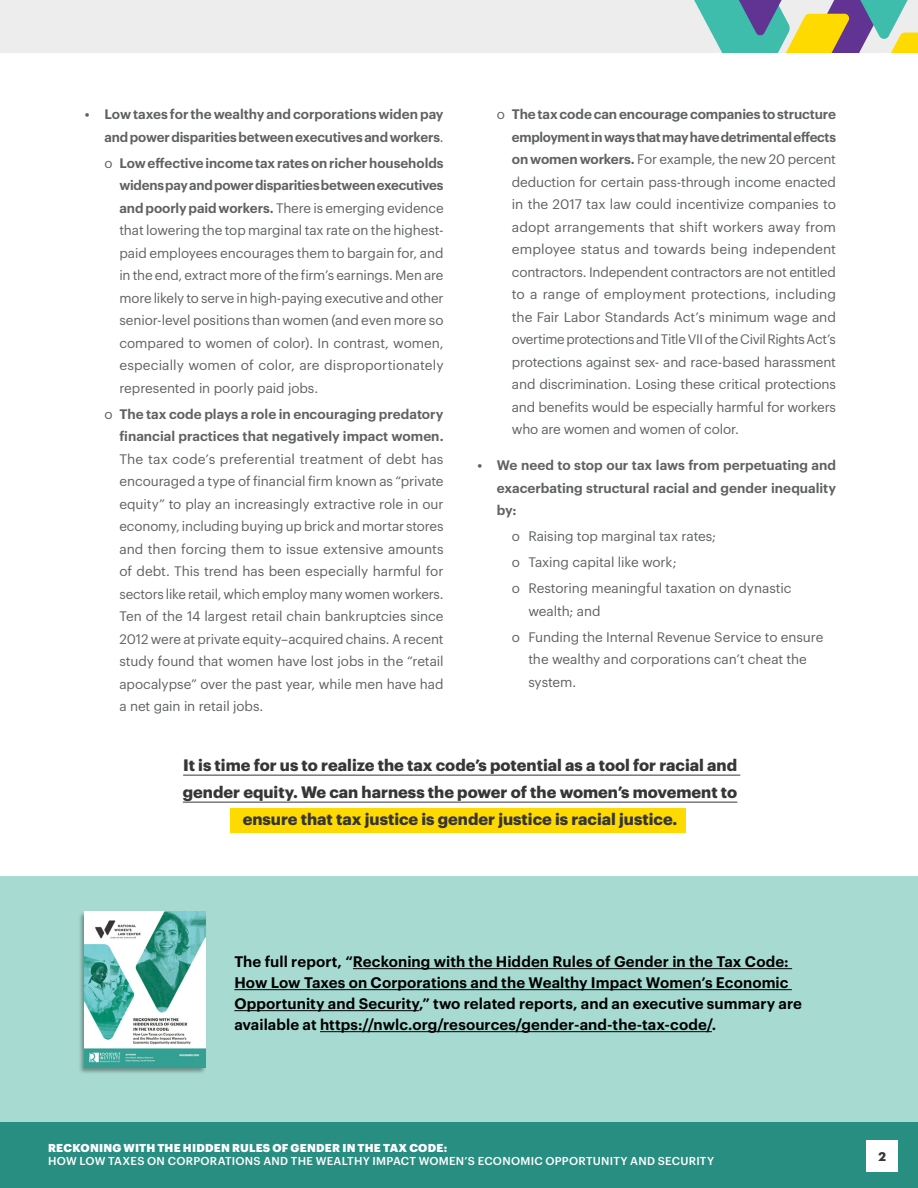
<style>
.page{position:relative;width:918px;height:1188px;background:#fff}
.page>*{position:absolute;margin:0;border:0;box-sizing:border-box;transform-origin:0 0}
.t1{font:700 16.2px/27px "Graphik";color:#363636;text-align:center}
.t2{font:600 15px/21px "Graphik";letter-spacing:.005em;color:#000}
.t3{font:13.5px/22.5px "Graphik";letter-spacing:-.01em;color:#5f6162;text-align:justify}
.t4{font:600 13.5px/22.5px "Graphik";color:#5f6162;text-align:right}
.t5{font:700 12.3px "Graphik";color:#363636}
.t6{font:500 11.25px "Graphik";letter-spacing:.02em;color:#fff}
.t7{font:900 11.25px "Graphik";letter-spacing:.025em;color:#fff}
.s1{font-weight:400}
.s2{font-weight:600}
</style>
<div class="page">
<div style="left:0;top:876px;width:918px;height:252px;background:#a7dbd2"></div>
<div style="left:78px;top:912px;width:129px;height:163px;background:#000;opacity:.37"></div>
<img style="left:85px;top:912px;width:120px;height:156px">
<div style="left:0;top:1122px;width:918px;height:66px;background:#298e82"></div>
<div style="left:0;top:0;width:918px;height:53px;background:#ededee"></div>
<svg style="left:694px;top:0;width:224px;height:53px"></svg>
<div style="left:867px;top:1141px;width:31px;height:31px;background:#fff"></div>
<hr style="left:353px;top:968px;width:439px;height:1px;background:#000">
<hr style="left:234px;top:989px;width:558px;height:1px;background:#000">
<hr style="left:234px;top:1010px;width:185px;height:1px;background:#000">
<hr style="left:320px;top:1031px;width:392px;height:1px;background:#000">
<div style="left:230px;top:808px;width:456px;height:24px;background:#ffda00"></div>
<hr style="left:183px;top:775px;width:557px;height:1px;background:#363636">
<hr style="left:183px;top:802px;width:554px;height:1px;background:#363636">
<p class="t4" style="left:85px;top:102px;width:360px">• Low taxes for the wealthy and corporations widen pay and power disparities between executives and workers<span class="s1">.</span></p>
<p class="t3" style="left:119px;top:150px;width:326px;text-indent:-15px">o <span class="s2">Low effective income tax rates on richer households widens pay and power disparities between executives and poorly paid workers.</span> There is emerging evidence that lowering the top marginal tax rate on the highest&shy;paid employees encourages them to bargain for, and in the end, extract more of the firm’s earnings. Men are more likely to serve in high-paying executive and other senior-level positions than women (and even more so compared to women of color). In contrast, women, especially women of color, are disproportionately represented in poorly paid jobs.</p>
<p class="t4" style="left:104px;top:401px;width:341px"><span class="s1">o</span> The tax code plays a role in encouraging predatory financial practices that negatively impact women.</p>
<p class="t3" style="left:119px;top:446px;width:326px">The tax code’s preferential treatment of debt has encouraged a type of financial firm known as “private equity” to play an increasingly extractive role in our economy, including buying up brick and mortar stores and then forcing them to issue extensive amounts of debt. This trend has been especially harmful for sectors like retail, which employ many women workers.<br>Ten of the 14 largest retail chain bankruptcies since 2012 were at private equity–acquired chains. A recent study found that women have lost jobs in the “retail apocalypse” over the past year, while men have had a net gain in retail jobs.</p>
<p class="t3" style="left:512px;top:102px;width:326px;text-indent:-15px">o <span class="s2">The tax code can encourage companies to structure employment in ways that may have detrimental effects on women workers.</span> For example, the new 20 percent deduction for certain pass-through income enacted in the 2017 tax law could incentivize companies to adopt arrangements that shift workers away from employee status and towards being independent contractors. Independent contractors are not entitled to a range of employment protections, including the Fair Labor Standards Act’s minimum wage and overtime protections and Title VII of the Civil Rights Act’s protections against sex- and race-based harassment and discrimination. Losing these critical protections and benefits would be especially harmful for workers who are women and women of color.</p>
<p class="t4" style="left:497px;top:453px;width:341px;text-align:justify;text-indent:-20px">• We need to stop our tax laws from perpetuating and exacerbating structural racial and gender inequality by:</p>
<p class="t3" style="left:512px;top:522px;width:281px;line-height:26px;text-align:left">o Raising top marginal tax rates;<br>o Taxing capital like work;<br>o Restoring meaningful taxation on dynastic</p>
<p class="t3" style="left:512px;top:597px;width:313px;line-height:26px;text-indent:16px">wealth; and<br>o Funding the Internal Revenue Service to ensure</p>
<p class="t3" style="left:528px;top:647px;width:280px">the wealthy and corporations can’t cheat the system.</p>
<p class="t1" style="left:183px;top:750px;width:556px">It is time for us to realize the tax code’s potential as a tool for racial and gender equity. We can harness the power of the women’s movement to ensure that tax justice is gender justice is racial justice.</p>
<p class="t2" style="left:234px;top:950px;width:569px">The full report, “Reckoning with the Hidden Rules of Gender in the Tax Code:<br>How Low Taxes on Corporations and the Wealthy Impact Women’s Economic Opportunity and Security,” two related reports, and an executive summary are available at https://nwlc.org/resources/gender-and-the-tax-code/.</p>
<p class="t7" style="left:48px;top:1139px;width:401px">RECKONING WITH THE HIDDEN RULES OF GENDER IN THE TAX CODE:</p>
<p class="t6" style="left:48px;top:1152px;width:667px">HOW LOW TAXES ON CORPORATIONS AND THE WEALTHY IMPACT WOMEN’S ECONOMIC OPPORTUNITY AND SECURITY</p>
<p class="t5" style="left:879px;top:1147px;width:9px">2</p>
</div>
